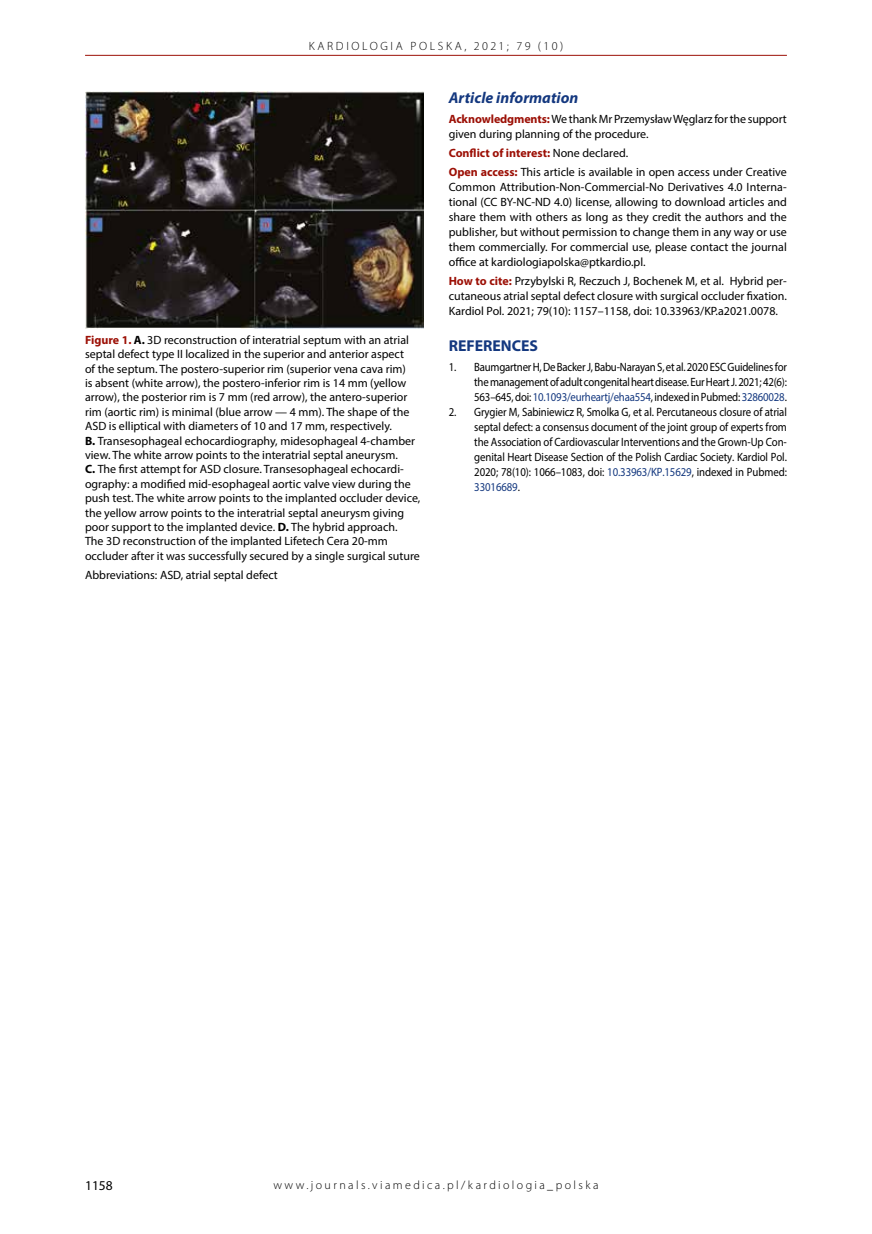
<style>
.page{position:relative;width:872px;height:1234px;background:#fff}
.page>*{position:absolute;margin:0;border:0;box-sizing:border-box;transform-origin:0 0}
.t1{font:italic 700 15.75px "Myriad Pro";color:#14387f}
.t2{font:700 15.75px "Myriad Pro";color:#14387f}
.t3{font:13.5px "Myriad Pro";color:#000}
.t4{font:12px/14.4px "Myriad Pro";color:#000}
.t5{font:12px/15px "Myriad Pro";color:#000;text-align:justify;scale:.9 1}
.t6{font:300 12px "Myriad Pro";letter-spacing:.2em;color:#000}
.t7{font:300 12px "Myriad Pro";letter-spacing:.22em;color:#000}
.s1{font-weight:700;color:#9c1006}
.s2{font-weight:700}
.s3{color:#14387f}
</style>
<div class="page">
<hr style="left:85px;top:55px;width:702px;height:1px;background:#9c1006">
<img style="left:85px;top:91px;width:338px;height:238px">
<p class="t7" style="left:309px;top:40px;width:256px">KARDIOLOGIA POLSKA, 2021; 79 (10)</p>
<p class="t4" style="left:85px;top:332px;width:337px"><span class="s1">Figure 1.</span> <span class="s2">A.</span> 3D reconstruction of interatrial septum with an atrial septal defect type II localized in the superior and anterior aspect<br>of the septum. The postero-superior rim (superior vena cava rim)<br>is absent (white arrow), the postero-inferior rim is 14 mm (yellow arrow), the posterior rim is 7 mm (red arrow), the antero-superior rim (aortic rim) is minimal (blue arrow — 4 mm). The shape of the ASD is elliptical with diameters of 10 and 17 mm, respectively.<br><span class="s2">B.</span> Transesophageal echocardiography, midesophageal 4-chamber view. The white arrow points to the interatrial septal aneurysm.<br><span class="s2">C.</span> The first attempt for ASD closure. Transesophageal echocardi&shy;ography: a modified mid-esophageal aortic valve view during the push test. The white arrow points to the implanted occluder device, the yellow arrow points to the interatrial septal aneurysm giving poor support to the implanted device. <span class="s2">D.</span> The hybrid approach.<br>The 3D reconstruction of the implanted Lifetech Cera 20-mm occluder after it was successfully secured by a single surgical suture</p>
<p class="t4" style="left:85px;top:568px;width:194px">Abbreviations: ASD, atrial septal defect</p>
<h1 class="t1" style="left:449px;top:88px;width:131px">Article information</h1>
<p class="t4" style="left:449px;top:111px;width:339px;line-height:15px"><span class="s1">Acknowledgments:</span> We thank Mr Przemysław Węglarz for the support given during planning of the procedure.</p>
<p class="t4" style="left:449px;top:143px;width:340px;line-height:19.2px"><span class="s1">Conflict of interest:</span> None declared.<br><span class="s1">Open access:</span> This article is available in open access under Creative</p>
<p class="t4" style="left:449px;top:179px;width:340px;line-height:15px;text-align:justify">Common Attribution-Non-Commercial-No Derivatives 4.0 Interna&shy;tional (CC BY-NC-ND 4.0) license, allowing to download articles and share them with others as long as they credit the authors and the publisher, but without permission to change them in any way or use them commercially. For commercial use, please contact the journal office at kardiologiapolska@ptkardio.pl.</p>
<p class="t4" style="left:449px;top:274px;width:340px;line-height:15px;text-align:justify"><span class="s1">How to cite:</span> Przybylski R, Reczuch J, Bochenek M, et al. Hybrid per&shy;cutaneous atrial septal defect closure with surgical occluder fixation.<br>Kardiol Pol. 2021; 79(10): 1157–1158, doi: 10.33963/KP.a2021.0078.</p>
<h1 class="t2" style="left:449px;top:335px;width:91px">REFERENCES</h1>
<p class="t5" style="left:474px;top:359px;width:349px;text-indent:-26px">1. Baumgartner H, De Backer J, Babu-Narayan S, et al. 2020 ESC Guidelines for the management of adult congenital heart disease. Eur Heart J. 2021; 42(6):<br>563–645, doi: <span class="s3">10.1093/eurheartj/ehaa554</span>, indexed in Pubmed: <span class="s3">32860028</span>.</p>
<p class="t5" style="left:474px;top:404px;width:349px;text-indent:-26px">2. Grygier M, Sabiniewicz R, Smolka G, et al. Percutaneous closure of atrial septal defect: a consensus document of the joint group of experts from the Association of Cardiovascular Interventions and the Grown-Up Con&shy;genital Heart Disease Section of the Polish Cardiac Society. Kardiol Pol.<br>2020; 78(10): 1066–1083, doi: <span class="s3">10.33963/KP.15629</span>, indexed in Pubmed:<br><span class="s3">33016689</span>.</p>
<p class="t3" style="left:85px;top:1176px;width:29px">1158</p>
<p class="t6" style="left:273px;top:1177px;width:327px">www.journals.viamedica.pl/kardiologia_polska</p>
</div>
